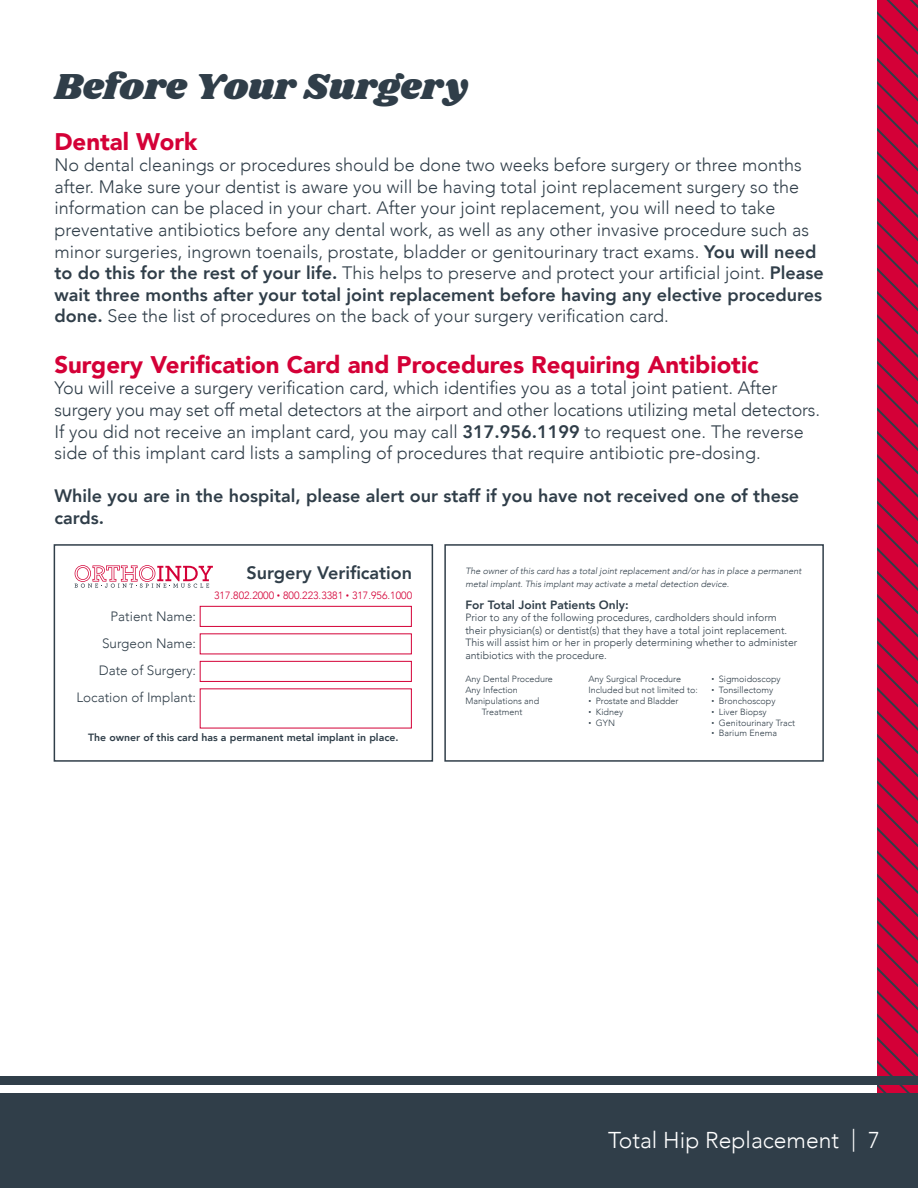
<style>
.page{position:relative;width:918px;height:1188px;background:#fff}
.page>*{position:absolute;margin:0;border:0;box-sizing:border-box;transform-origin:0 0}
.t1{font:37.5px "Shrikhand";color:#303e49}
.t2{font:900 24px "Avenir";color:#d40037}
.t3{font:300 22.95px "Avenir";color:#fff}
.t4{font:300 18px/21.6px "Avenir";color:#303e49}
.t5{font:800 18px/21.6px "Avenir";color:#303e49}
.t6{font:300 13.5px/27px "Avenir";color:#303e49;text-align:right}
.t7{font:800 12px "Avenir";color:#303e49}
.t8{font:300 10.5px/12.6px "Avenir";color:#303e49}
.t9{font:800 10.5px "Avenir";color:#303e49}
.t10{font:300 10.5px "Avenir";color:#d40037}
.t11{font:300 9px/10.8px "Avenir";color:#303e49}
.t12{font:italic 300 9px/12.6px "Avenir";color:#303e49}
.s1{font-weight:800}
.s2{font-family:"Monroe";font-weight:700}
</style>
<div class="page">
<svg style="left:878px;top:0;width:40px;height:1093px"></svg>
<div style="left:0;top:1093px;width:918px;height:95px;background:#303e49"></div>
<div style="left:0;top:1076px;width:918px;height:9px;background:#303e49"></div>
<div style="left:200px;top:606px;width:212px;height:21px;border:1px solid #d40037"></div>
<div style="left:200px;top:661px;width:212px;height:21px;border:1px solid #d40037"></div>
<svg style="left:75px;top:565px;width:138px;height:23px"></svg>
<div style="left:54px;top:544px;width:379px;height:218px;border:2px solid #303e49"></div>
<div style="left:444px;top:544px;width:380px;height:218px;border:2px solid #303e49"></div>
<h1 class="t1" style="left:54px;top:61px;width:415px">Before Your Surgery</h1>
<h2 class="t2" style="left:54px;top:121px;width:145px">Dental Work</h2>
<p class="t4" style="left:54px;top:154px;width:771px">No dental cleanings or procedures should be done two weeks before surgery or three months after. Make sure your dentist is aware you will be having total joint replacement surgery so the information can be placed in your chart. After your joint replacement, you will need to take preventative antibiotics before any dental work, as well as any other invasive procedure such as minor surgeries, ingrown toenails, prostate, bladder or genitourinary tract exams. <span class="s1">You will need to do this for the rest of your life.</span> This helps to preserve and protect your artificial joint. <span class="s1">Please wait three months after your total joint replacement before having any elective procedures done.</span> See the list of procedures on the back of your surgery verification card.</p>
<h2 class="t2" style="left:54px;top:344px;width:706px">Surgery Verification Card and Procedures Requiring Antibiotic</h2>
<p class="t4" style="left:54px;top:377px;width:767px">You will receive a surgery verification card, which identifies you as a total joint patient. After surgery you may set off metal detectors at the airport and other locations utilizing metal detectors.<br>If you did not receive an implant card, you may call <span class="s1">317.956.1199</span> to request one. The reverse side of this implant card lists a sampling of procedures that require antibiotic pre-dosing.</p>
<p class="t5" style="left:54px;top:485px;width:746px">While you are in the hospital, please alert our staff if you have not received one of these cards.</p>
<p class="t5" style="left:246px;top:562px;width:167px">Surgery Verification</p>
<p class="t10" style="left:214px;top:589px;width:199px">317.802.2000 <span class="s2">•</span> 800.223.3381 <span class="s2">•</span> 317.956.1000</p>
<p class="t6" style="left:77px;top:602px;width:121px">Patient Name:<br>Surgeon Name:<br>Date of Surgery:<br>Location of Implant:</p>
<p class="t9" style="left:88px;top:729px;width:312px">The owner of this card has a permanent metal implant in place.</p>
<p class="t12" style="left:465px;top:565px;width:338px">The owner of this card has a total joint replacement and/or has in place a permanent metal implant. This implant may activate a metal detection device.</p>
<p class="t7" style="left:465px;top:595px;width:165px">For Total Joint Patients Only:</p>
<p class="t8" style="left:465px;top:611px;width:334px">Prior to any of the following procedures, cardholders should inform their physician(s) or dentist(s) that they have a total joint replacement.<br>This will assist him or her in properly determining whether to administer antibiotics with the procedure.</p>
<p class="t11" style="left:465px;top:674px;width:89px">Any Dental Procedure</p>
<p class="t11" style="left:465px;top:685px;width:54px">Any Infection</p>
<p class="t11" style="left:465px;top:696px;width:76px">Manipulations and</p>
<p class="t11" style="left:482px;top:706px;width:42px">Treatment</p>
<p class="t11" style="left:588px;top:674px;width:111px">Any Surgical Procedure<br>Included but not limited to:</p>
<p class="t11" style="left:588px;top:696px;width:91px"><span class="s2">•</span> Prostate and Bladder</p>
<p class="t11" style="left:588px;top:706px;width:36px"><span class="s2">•</span> Kidney</p>
<p class="t11" style="left:588px;top:717px;width:28px"><span class="s2">•</span> GYN</p>
<p class="t11" style="left:711px;top:674px;width:71px"><span class="s2">•</span> Sigmoidoscopy</p>
<p class="t11" style="left:711px;top:685px;width:63px"><span class="s2">•</span> Tonsillectomy</p>
<p class="t11" style="left:711px;top:696px;width:66px"><span class="s2">•</span> Bronchoscopy</p>
<p class="t11" style="left:711px;top:706px;width:57px"><span class="s2">•</span> Liver Biopsy</p>
<p class="t11" style="left:711px;top:717px;width:85px"><span class="s2">•</span> Genitourinary Tract</p>
<p class="t11" style="left:711px;top:728px;width:67px"><span class="s2">•</span> Barium Enema</p>
<p class="t3" style="left:608px;top:1127px;width:273px">Total Hip Replacement | 7</p>
</div>
